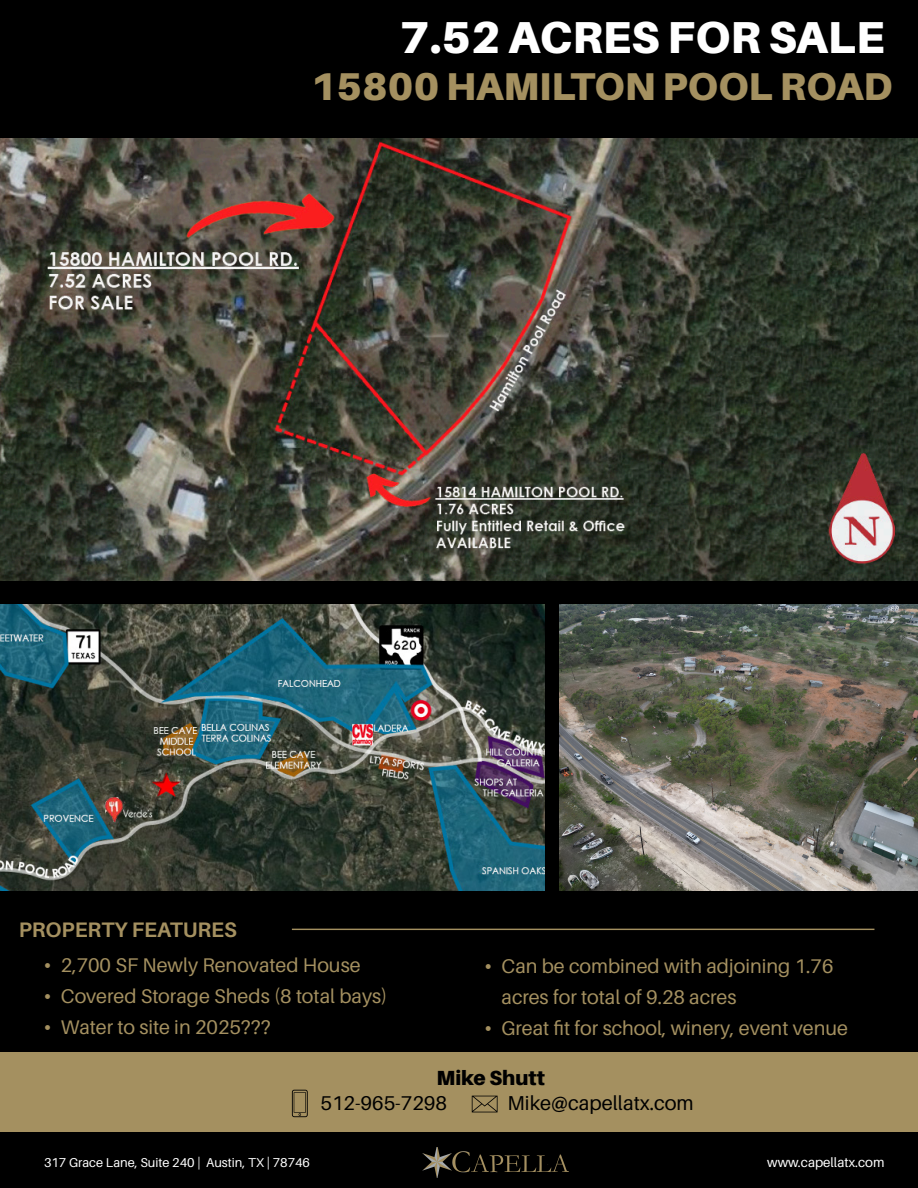
<style>
.page{position:relative;width:918px;height:1188px;background:#000}
.page>*{position:absolute;margin:0;border:0;box-sizing:border-box;transform-origin:0 0}
.t1{font:900 44.85px "Aileron";color:#fff}
.t2{font:900 38.85px "Aileron";color:#a49060}
.t3{font:700 21px "Aileron";color:#a49060}
.t4{font:900 20.4px "Aileron";color:#000}
.t5{font:20.1px "Aileron";color:#000}
.t6{font:19.95px "Aileron";color:#000}
.t7{font:19.8px/31px "Aileron";color:#a49060}
.t8{font:13.35px "Aileron";color:#fff}
.t9{font:12.9px "Aileron";color:#fff}
.s1{font-family:"Times New Roman"}
</style>
<div class="page">
<img style="left:0;top:605px;width:544px;height:285px">
<img style="left:560px;top:605px;width:358px;height:285px">
<img style="left:0;top:139px;width:918px;height:442px">
<div style="left:0;top:1053px;width:918px;height:79px;background:#a49060"></div>
<svg style="left:472px;top:1096px;width:26px;height:16px"></svg>
<svg style="left:292px;top:1090px;width:16px;height:27px"></svg>
<hr style="left:292px;top:929px;width:582px;height:1px;background:#a49060">
<img style="left:422px;top:1148px;width:147px;height:30px">
<h1 class="t1" style="left:400px;top:11px;width:486px">7.52 ACRES FOR SALE</h1>
<h2 class="t2" style="left:311px;top:64px;width:583px">15800 HAMILTON POOL ROAD</h2>
<p class="t3" style="left:19px;top:918px;width:220px">PROPERTY FEATURES</p>
<p class="t7" style="left:44px;top:950px;width:318px"><span class="s1">•</span> 2,700 SF Newly Renovated House</p>
<p class="t7" style="left:44px;top:981px;width:345px"><span class="s1">•</span> Covered Storage Sheds (8 total bays)</p>
<p class="t7" style="left:44px;top:1012px;width:228px"><span class="s1">•</span> Water to site in 2025???</p>
<p class="t7" style="left:501px;top:951px;width:334px;text-indent:-17px"><span class="s1">•</span> Can be combined with adjoining 1.76 acres for total of 9.28 acres</p>
<p class="t7" style="left:485px;top:1013px;width:365px"><span class="s1">•</span> Great fit for school, winery, event venue</p>
<p class="t4" style="left:436px;top:1066px;width:110px">Mike Shutt</p>
<p class="t6" style="left:320px;top:1092px;width:128px">512-965-7298</p>
<p class="t5" style="left:508px;top:1092px;width:188px">Mike@capellatx.com</p>
<p class="t9" style="left:44px;top:1155px;width:268px">317 Grace Lane, Suite 240 | Austin, TX | 78746</p>
<p class="t8" style="left:767px;top:1155px;width:119px">www.capellatx.com</p>
</div>
